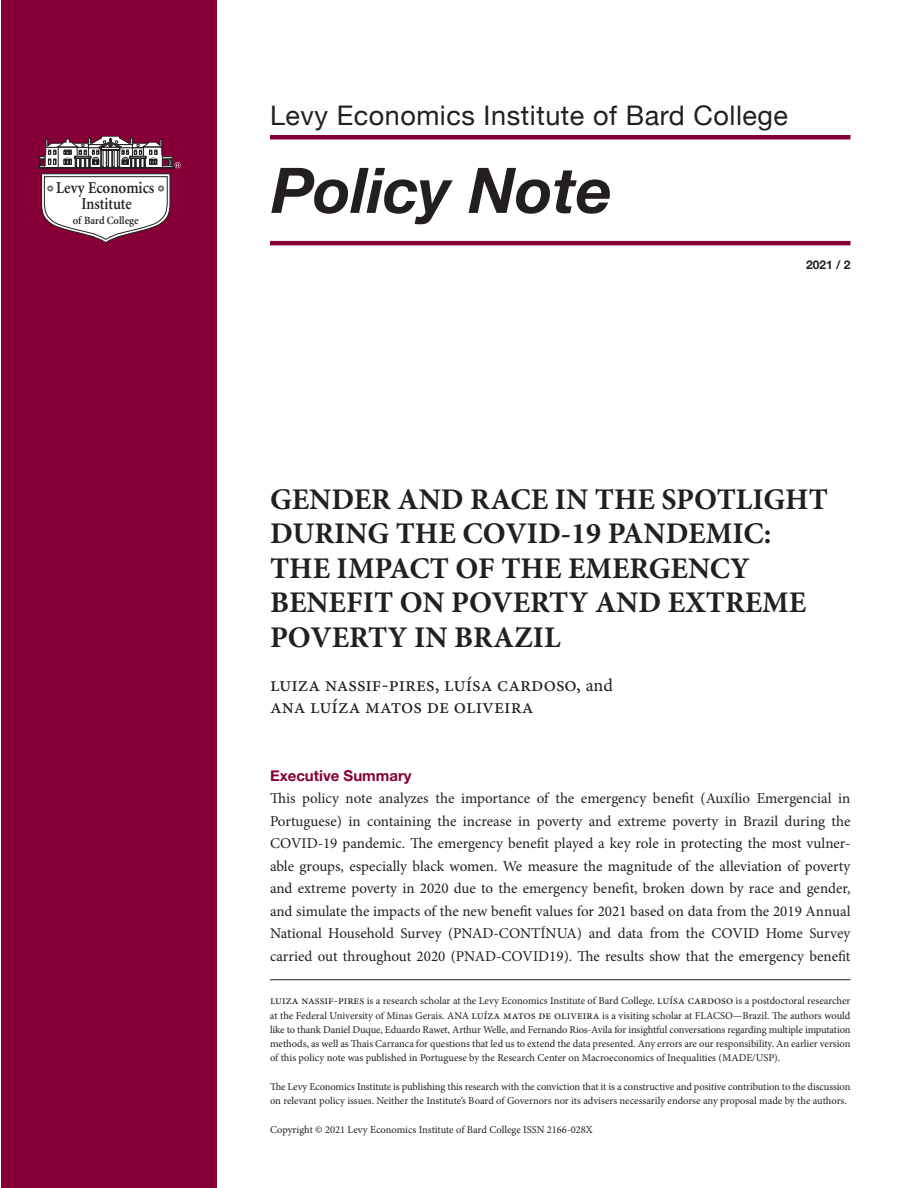
<style>
.page{position:relative;width:918px;height:1188px;background:#fff}
.page>*{position:absolute;margin:0;border:0;box-sizing:border-box;transform-origin:0 0}
.t1{font:italic 700 63px "Helvetica Neue";color:#231f20}
.t2{font:700 30px/34.5px "Minion Pro";color:#231f20}
.t3{font:27px "Helvetica Neue";letter-spacing:.02em;color:#231f20}
.t4{font:21px/22.5px "Minion Pro";color:#231f20}
.t5{font:600 16.65px/15.5px "Minion";color:#231f20;text-align:center;scale:.9 1}
.t6{font:15px/22.5px "Minion Pro";color:#231f20;text-align:justify}
.t7{font:700 15px "Helvetica Neue";color:#860037}
.t8{font:700 12px "Helvetica Neue";color:#231f20}
.t9{font:600 11.1px "Minion";letter-spacing:-.005em;color:#231f20;scale:.95 1}
.t10{font:10.5px/14.2px "Minion Pro";letter-spacing:-.005em;color:#231f20;text-align:justify}
.s1{font-size:18px}
.s2{font-size:12px}
</style>
<div class="page">
<div style="left:1px;top:1px;width:216px;height:1187px;background:#860037"></div>
<svg style="left:39px;top:136px;width:142px;height:107px"></svg>
<div style="left:270px;top:135px;width:580px;height:5px;background:#860037"></div>
<hr style="left:270px;top:241px;width:580px;height:4px;background:#860037">
<hr style="left:270px;top:979px;width:580px;height:1px;background:#231f20">
<h3 class="t5" style="left:56px;top:181px;width:111px">Levy Economics<br>Institute</h3>
<p class="t9" style="left:73px;top:214px;width:71px">of Bard College</p>
<h3 class="t3" style="left:270px;top:96px;width:520px">Levy Economics Institute of Bard College</h3>
<h1 class="t1" style="left:272px;top:141px;width:342px">Policy Note</h1>
<p class="t8" style="left:806px;top:255px;width:46px">2021 / 2</p>
<h2 class="t2" style="left:270px;top:482px;width:560px">GENDER AND RACE IN THE SPOTLIGHT<br>DURING THE COVID-19 PANDEMIC:<br>THE IMPACT OF THE EMERGENCY<br>BENEFIT ON POVERTY AND EXTREME<br>POVERTY IN BRAZIL</h2>
<h3 class="t4" style="left:270px;top:673px;width:344px">luiza nassif-pires, luísa cardoso, <span class="s1">and </span>ana luíza matos de oliveira</h3>
<h3 class="t7" style="left:270px;top:764px;width:143px">Executive Summary</h3>
<p class="t6" style="left:270px;top:787px;width:582px">This policy note analyzes the importance of the emergency benefit (Auxílio Emergencial in Portuguese) in containing the increase in poverty and extreme poverty in Brazil during the COVID-19 pandemic. The emergency benefit played a key role in protecting the most vulner&shy;able groups, especially black women. We measure the magnitude of the alleviation of poverty and extreme poverty in 2020 due to the emergency benefit, broken down by race and gender, and simulate the impacts of the new benefit values for 2021 based on data from the 2019 Annual National Household Survey (PNAD-CONTÍNUA) and data from the COVID Home Survey carried out throughout 2020 (PNAD-COVID19). The results show that the emergency benefit</p>
<p class="t10" style="left:270px;top:994px;width:582px"><span class="s2">luiza nassif-pires</span> is a research scholar at the Levy Economics Institute of Bard College. <span class="s2">luísa cardoso</span> is a postdoctoral researcher at the Federal University of Minas Gerais. ANA <span class="s2">luíza matos de oliveira</span> is a visiting scholar at FLACSO—Brazil. The authors would like to thank Daniel Duque, Eduardo Rawet, Arthur Welle, and Fernando Rios-Avila for insightful conversations regarding multiple imputation methods, as well as Thais Carranca for questions that led us to extend the data presented. Any errors are our responsibility. An earlier version of this policy note was published in Portuguese by the Research Center on Macroeconomics of Inequalities (MADE/USP).</p>
<p class="t10" style="left:270px;top:1080px;width:582px">The Levy Economics Institute is publishing this research with the conviction that it is a constructive and positive contribution to the discussion on relevant policy issues. Neither the Institute’s Board of Governors nor its advisers necessarily endorse any proposal made by the authors.</p>
<p class="t10" style="left:270px;top:1122px;width:324px">Copyright © 2021 Levy Economics Institute of Bard College ISSN 2166-028X</p>
</div>
